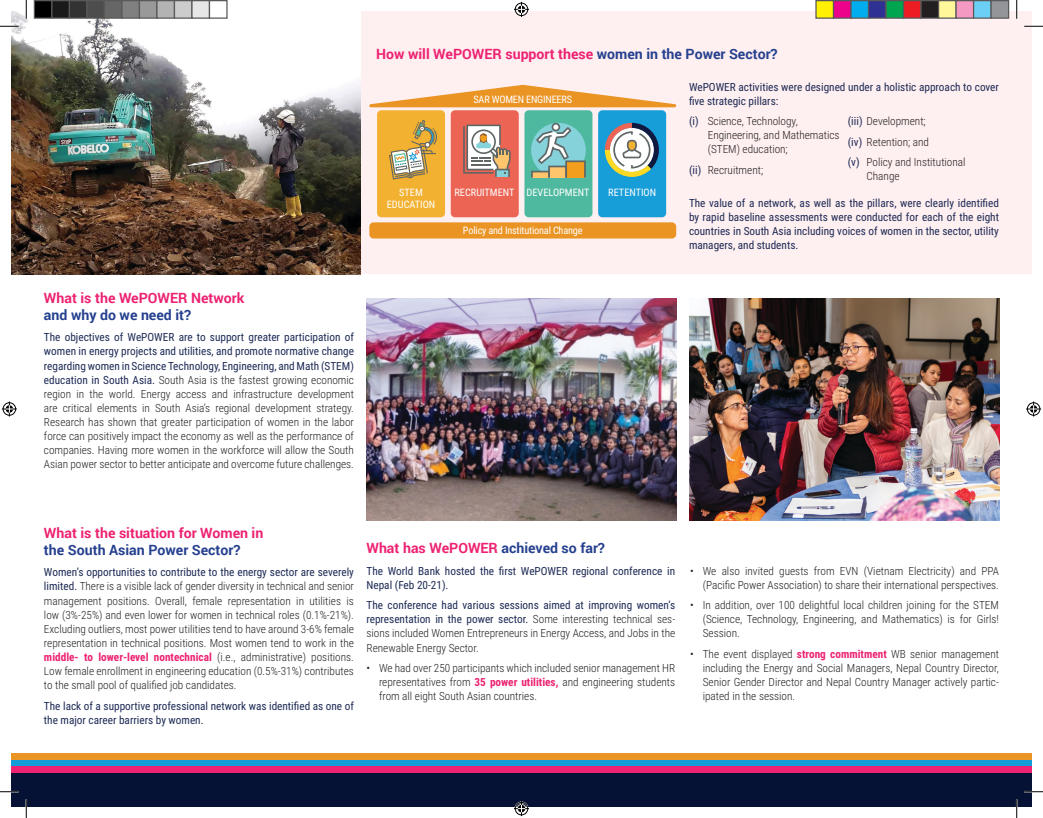
<style>
.page{position:relative;width:1043px;height:818px;background:#fff}
.page>*{position:absolute;margin:0;border:0;box-sizing:border-box;transform-origin:0 0}
.Headline{font:700 14.12px/16.6px "Roboto";color:#ed2272}
.t1{font:300 11.25px/14.1px "Roboto Condensed";color:#231f20;text-align:justify}
.t2{font:11.25px/14.1px "Roboto Condensed";color:#1e2b56}
.t3{font:10.25px "Roboto Condensed";letter-spacing:-.02em;color:#fff}
.t4{font:10.25px/11.6px "Roboto Condensed";color:#fff;text-align:center}
.s1{color:#25408f}
.s2{font-weight:400;color:#1e2b56}
.s3{font-weight:700;color:#ed2272}
</style>
<div class="page">
<div style="left:360px;top:11px;width:671px;height:263px;background:#feeff0"></div>
<div style="left:11px;top:772px;width:1020px;height:34px;background:#051236"></div>
<div style="left:11px;top:765px;width:1020px;height:7px;background:#ed2272"></div>
<div style="left:11px;top:759px;width:1020px;height:6px;background:#129dd9"></div>
<div style="left:11px;top:753px;width:1020px;height:6px;background:#ea9423"></div>
<img style="left:11px;top:11px;width:349px;height:263px">
<div style="left:524px;top:110px;width:68px;height:107px;background:#4eb99f;border-radius:4px"></div>
<div style="left:598px;top:110px;width:68px;height:107px;background:#179dd8;border-radius:4px"></div>
<div style="left:377px;top:110px;width:68px;height:107px;background:#f2b131;border-radius:4px"></div>
<div style="left:451px;top:110px;width:68px;height:107px;background:#ec6454;border-radius:4px"></div>
<div style="left:369px;top:222px;width:307px;height:16px;background:#ea9424;border-radius:4px"></div>
<svg style="left:369px;top:85px;width:307px;height:22px"></svg>
<svg style="left:463px;top:124px;width:47px;height:53px"></svg>
<svg style="left:531px;top:123px;width:55px;height:54px;background:#94bba9"></svg>
<svg style="left:605px;top:123px;width:54px;height:54px"></svg>
<svg style="left:389px;top:120px;width:48px;height:59px"></svg>
<img style="left:366px;top:299px;width:310px;height:221px">
<img style="left:689px;top:299px;width:310px;height:221px">
<svg style="left:0;top:25px;width:19px;height:2px"></svg>
<svg style="left:1024px;top:25px;width:18px;height:2px"></svg>
<svg style="left:0;top:790px;width:19px;height:2px"></svg>
<svg style="left:1024px;top:790px;width:18px;height:2px"></svg>
<svg style="left:25px;top:0;width:2px;height:19px"></svg>
<svg style="left:25px;top:799px;width:2px;height:19px"></svg>
<svg style="left:1016px;top:0;width:1px;height:19px"></svg>
<svg style="left:1015px;top:799px;width:2px;height:19px"></svg>
<svg style="left:514px;top:2px;width:15px;height:15px"></svg>
<svg style="left:514px;top:801px;width:15px;height:15px"></svg>
<svg style="left:2px;top:401px;width:15px;height:15px"></svg>
<svg style="left:1026px;top:401px;width:15px;height:15px"></svg>
<div style="left:34px;top:1px;width:18px;height:17px;background:#000"></div>
<div style="left:34px;top:0;width:18px;height:19px;border:1px solid #595959"></div>
<div style="left:52px;top:1px;width:17px;height:17px;background:#1a1a1a"></div>
<div style="left:51px;top:0;width:19px;height:19px;border:1px solid #595959"></div>
<div style="left:69px;top:1px;width:18px;height:17px;background:#333"></div>
<div style="left:69px;top:0;width:19px;height:19px;border:1px solid #595959"></div>
<div style="left:87px;top:1px;width:17px;height:17px;background:#4d4d4d"></div>
<div style="left:86px;top:0;width:19px;height:19px;border:1px solid #595959"></div>
<div style="left:104px;top:1px;width:18px;height:17px;background:#666"></div>
<div style="left:104px;top:0;width:18px;height:19px;border:1px solid #595959"></div>
<div style="left:122px;top:1px;width:17px;height:17px;background:#808080"></div>
<div style="left:121px;top:0;width:19px;height:19px;border:1px solid #595959"></div>
<div style="left:139px;top:1px;width:18px;height:17px;background:#999"></div>
<div style="left:139px;top:0;width:19px;height:19px;border:1px solid #595959"></div>
<div style="left:157px;top:1px;width:17px;height:17px;background:#b3b3b3"></div>
<div style="left:156px;top:0;width:19px;height:19px;border:1px solid #595959"></div>
<div style="left:174px;top:1px;width:18px;height:17px;background:#ccc"></div>
<div style="left:174px;top:0;width:18px;height:19px;border:1px solid #595959"></div>
<div style="left:192px;top:1px;width:17px;height:17px;background:#e6e6e6"></div>
<div style="left:191px;top:0;width:19px;height:19px;border:1px solid #595959"></div>
<div style="left:209px;top:1px;width:18px;height:17px;background:#fff"></div>
<div style="left:209px;top:0;width:19px;height:19px;border:1px solid #595959"></div>
<div style="left:816px;top:1px;width:17px;height:17px;background:#fff101"></div>
<div style="left:815px;top:0;width:19px;height:19px;border:1px solid #595959"></div>
<div style="left:833px;top:1px;width:18px;height:17px;background:#ed028c"></div>
<div style="left:832px;top:0;width:19px;height:19px;border:1px solid #595959"></div>
<div style="left:851px;top:1px;width:17px;height:17px;background:#00aeef"></div>
<div style="left:850px;top:0;width:19px;height:19px;border:1px solid #595959"></div>
<div style="left:868px;top:1px;width:18px;height:17px;background:#2e3092"></div>
<div style="left:868px;top:0;width:18px;height:19px;border:1px solid #595959"></div>
<div style="left:886px;top:1px;width:17px;height:17px;background:#00a54f"></div>
<div style="left:885px;top:0;width:19px;height:19px;border:1px solid #595959"></div>
<div style="left:903px;top:1px;width:18px;height:17px;background:#ee1d23"></div>
<div style="left:902px;top:0;width:19px;height:19px;border:1px solid #595959"></div>
<div style="left:921px;top:1px;width:17px;height:17px;background:#231f20"></div>
<div style="left:920px;top:0;width:19px;height:19px;border:1px solid #595959"></div>
<div style="left:938px;top:1px;width:18px;height:17px;background:#fff79a"></div>
<div style="left:938px;top:0;width:18px;height:19px;border:1px solid #595959"></div>
<div style="left:956px;top:1px;width:17px;height:17px;background:#f499c2"></div>
<div style="left:955px;top:0;width:19px;height:19px;border:1px solid #595959"></div>
<div style="left:973px;top:1px;width:18px;height:17px;background:#6bcff6"></div>
<div style="left:972px;top:0;width:19px;height:19px;border:1px solid #595959"></div>
<div style="left:991px;top:1px;width:17px;height:17px;background:#939598"></div>
<div style="left:990px;top:0;width:19px;height:19px;border:1px solid #595959"></div>
<p class="Headline" style="left:44px;top:289px;width:202px">What is the WePOWER Network <span class="s1">and why do we need it?</span></p>
<p class="t1" style="left:44px;top:330px;width:311px"><span class="s2">The objectives of WePOWER are to support greater participation of women in energy projects and utilities, and promote normative change regarding women in Science Technology, Engineering, and Math (STEM) education in South Asia.</span> South Asia is the fastest growing economic region in the world. Energy access and infrastructure development are critical elements in South Asia’s regional development strategy.<br>Research has shown that greater participation of women in the labor force can positively impact the economy as well as the performance of companies. Having more women in the workforce will allow the South Asian power sector to better anticipate and overcome future challenges.</p>
<p class="Headline" style="left:376px;top:45px;width:403px">How will WePOWER support these <span class="s1">women in the Power Sector?</span></p>
<p class="t2" style="left:689px;top:79px;width:311px">WePOWER activities were designed under a holistic approach to cover five strategic pillars:</p>
<p class="t1" style="left:707px;top:114px;width:133px;text-align:left;text-indent:-19px"><span class="s2">(i)</span> Science, Technology,<br>Engineering, and Mathematics (STEM) education;</p>
<p class="t1" style="left:689px;top:162px;width:76px"><span class="s2">(ii)</span> Recruitment;</p>
<p class="t3" style="left:473px;top:92px;width:100px">SAR WOMEN ENGINEERS</p>
<p class="t1" style="left:847px;top:114px;width:79px"><span class="s2">(iii)</span> Development;</p>
<p class="t1" style="left:847px;top:134px;width:83px"><span class="s2">(iv)</span> Retention; and</p>
<p class="t1" style="left:866px;top:154px;width:101px;text-indent:-19px"><span class="s2">(v)</span> Policy and Institutional<br>Change</p>
<p class="t2" style="left:689px;top:195px;width:311px;text-align:justify">The value of a network, as well as the pillars, were clearly identified by rapid baseline assessments were conducted for each of the eight countries in South Asia including voices of women in the sector, utility managers, and students.</p>
<p class="t4" style="left:387px;top:186px;width:50px">STEM<br>EDUCATION</p>
<p class="t4" style="left:454px;top:186px;width:136px">RECRUITMENT DEVELOPMENT</p>
<p class="t4" style="left:608px;top:186px;width:49px">RETENTION</p>
<p class="t3" style="left:463px;top:223px;width:121px">Policy and Institutional Change</p>
<p class="Headline" style="left:44px;top:524px;width:221px">What is the situation for Women in <span class="s1">the South Asian Power Sector?</span></p>
<p class="t1" style="left:44px;top:564px;width:311px"><span class="s2">Women’s opportunities to contribute to the energy sector are severely limited.</span> There is a visible lack of gender diversity in technical and senior management positions. Overall, female representation in utilities is low (3%-25%) and even lower for women in technical roles (0.1%-21%).<br>Excluding outliers, most power utilities tend to have around 3-6% female representation in technical positions. Most women tend to work in the <span class="s3">middle- to lower-level nontechnical</span> (i.e., administrative) positions.<br>Low female enrollment in engineering education (0.5%-31%) contributes to the small pool of qualified job candidates.</p>
<p class="t2" style="left:44px;top:698px;width:311px">The lack of a supportive professional network was identified as one of the major career barriers by women.</p>
<p class="Headline" style="left:366px;top:539px;width:240px">What has WePOWER <span class="s1">achieved so far?</span></p>
<p class="t2" style="left:366px;top:563px;width:310px">The World Bank hosted the first WePOWER regional conference in<br>Nepal (Feb 20-21).</p>
<p class="t1" style="left:366px;top:597px;width:310px"><span class="s2">The conference had various sessions aimed at improving women’s representation in the power sector.</span> Some interesting technical ses&shy;sions included Women Entrepreneurs in Energy Access, and Jobs in the Renewable Energy Sector.</p>
<p class="t1" style="left:379px;top:660px;width:298px;text-indent:-12px">• We had over 250 participants which included senior management HR representatives from <span class="s3">35 power utilities,</span> and engineering students from all eight South Asian countries.</p>
<p class="t1" style="left:690px;top:563px;width:310px;text-align:right">• We also invited guests from EVN (Vietnam Electricity) and PPA (Pacific Power Association) to share their international perspectives.</p>
<p class="t1" style="left:702px;top:597px;width:298px;text-indent:-12px">• In addition, over 100 delightful local children joining for the STEM (Science, Technology, Engineering, and Mathematics) is for Girls!<br>Session.</p>
<p class="t1" style="left:702px;top:646px;width:298px;text-indent:-12px">• The event displayed <span class="s3">strong commitment</span> WB senior management including the Energy and Social Managers, Nepal Country Director, Senior Gender Director and Nepal Country Manager actively partic&shy;ipated in the session.</p>
</div>
